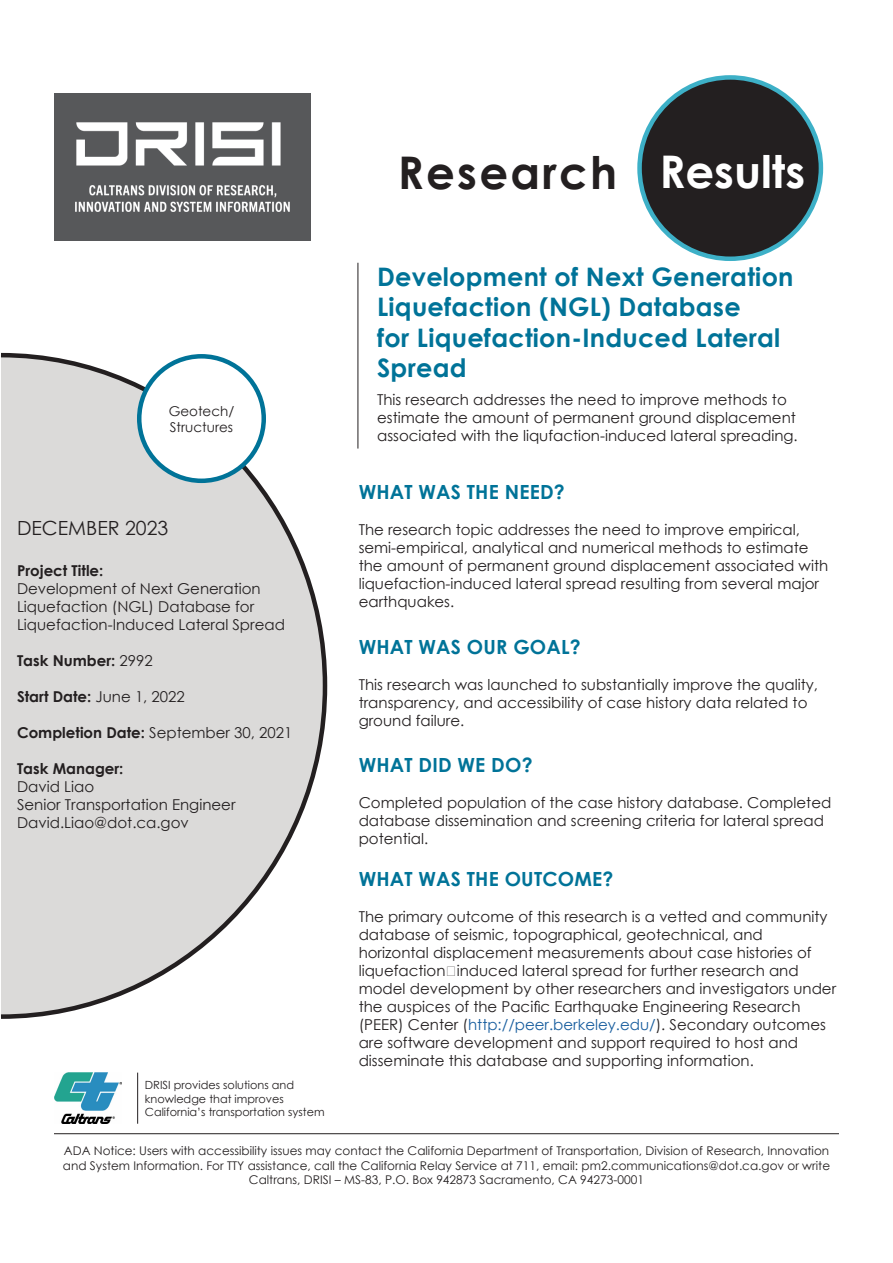
<style>
.page{position:relative;width:893px;height:1263px;background:#fff}
.page>*{position:absolute;margin:0;border:0;box-sizing:border-box;transform-origin:0 0}
.t1{font:700 45px "Century Gothic";letter-spacing:.05em;color:#231f20}
.Body_Copy{font:700 25.5px/30.6px "Century Gothic";letter-spacing:.01em;color:#007398}
.Heading_level_1_for_Body_Copy{font:700 19.5px "Century Gothic";letter-spacing:.01em;color:#007398}
.t2{font:19.5px "Century Gothic";color:#231f20}
.Body_Copy-2{font:15px/18px "Century Gothic";color:#231f20}
.t3{font:700 15px "Century Gothic";color:#231f20}
.t4{font:13.5px/16.2px "Century Gothic";color:#231f20}
.t5{font:12px "Century Gothic";color:#231f20}
.t6{font:11.25px/13.5px "Century Gothic";color:#231f20}
.s1{font-weight:400}
.s2{font-weight:700}
.s3{color:#fff}
.s4{color:#175d9e}
</style>
<div class="page">
<hr style="left:358px;top:263px;width:1px;height:186px;background:#231f20">
<svg style="left:1px;top:352px;width:327px;height:667px"></svg>
<div style="left:139px;top:356px;width:125px;height:125px;background:#fff;border-radius:50%"></div>
<div style="left:137px;top:354px;width:129px;height:129px;border:4px solid #007398;border-radius:50%"></div>
<div style="left:640px;top:77px;width:181px;height:182px;background:#231f20;border-radius:50%"></div>
<div style="left:637px;top:75px;width:186px;height:186px;border:4px solid #3db0c7;border-radius:50%"></div>
<hr style="left:137px;top:1072px;width:1px;height:52px;background:#231f20">
<hr style="left:54px;top:1133px;width:785px;height:1px;background:#231f20">
<img style="left:54px;top:1072px;width:68px;height:52px">
<div style="left:54px;top:93px;width:257px;height:147px;background:#57585a"></div>
<img style="left:75px;top:123px;width:214px;height:88px">
<p class="t4" style="left:169px;top:402px;width:67px">Geotech/<br>Structures</p>
<p class="t2" style="left:17px;top:514px;width:153px">DECEMBER 2023</p>
<p class="t3" style="left:17px;top:559px;width:88px">Project Title:</p>
<p class="Body_Copy-2" style="left:17px;top:579px;width:269px">Development of Next Generation<br>Liquefaction (NGL) Database for<br>Liquefaction-Induced Lateral Spread</p>
<p class="t3" style="left:17px;top:649px;width:137px">Task Number: <span class="s1">2992</span></p>
<p class="t3" style="left:17px;top:685px;width:169px">Start Date: <span class="s1">June 1, 2022</span></p>
<p class="Body_Copy-2" style="left:17px;top:723px;width:277px"><span class="s2">Completion Date:</span> September 30, 2021</p>
<p class="t3" style="left:17px;top:757px;width:108px">Task Manager:</p>
<p class="Body_Copy-2" style="left:17px;top:777px;width:79px">David Liao</p>
<p class="Body_Copy-2" style="left:17px;top:795px;width:220px">Senior Transportation Engineer</p>
<p class="Body_Copy-2" style="left:17px;top:813px;width:173px">David.Liao@dot.ca.gov</p>
<h1 class="t1" style="left:398px;top:138px;width:409px">Research <span class="s3">Results</span></h1>
<p class="Body_Copy" style="left:377px;top:260px;width:418px">Development of Next Generation<br>Liquefaction (NGL) Database<br>for Liquefaction-Induced Lateral<br>Spread</p>
<p class="Body_Copy-2" style="left:377px;top:391px;width:422px">This research addresses the need to improve methods to estimate the amount of permanent ground displacement associated with the liqufaction-induced lateral spreading.</p>
<p class="Heading_level_1_for_Body_Copy" style="left:359px;top:477px;width:208px">WHAT WAS THE NEED?</p>
<p class="Body_Copy-2" style="left:359px;top:520px;width:471px">The research topic addresses the need to improve empirical, semi-empirical, analytical and numerical methods to estimate the amount of permanent ground displacement associated with liquefaction-induced lateral spread resulting from several major earthquakes.</p>
<p class="Heading_level_1_for_Body_Copy" style="left:359px;top:632px;width:224px">WHAT WAS OUR GOAL?</p>
<p class="Body_Copy-2" style="left:359px;top:675px;width:461px">This research was launched to substantially improve the quality, transparency, and accessibility of case history data related to ground failure.</p>
<p class="Heading_level_1_for_Body_Copy" style="left:359px;top:750px;width:175px">WHAT DID WE DO?</p>
<p class="Body_Copy-2" style="left:359px;top:794px;width:474px">Completed population of the case history database. Completed database dissemination and screening criteria for lateral spread potential.</p>
<p class="Heading_level_1_for_Body_Copy" style="left:359px;top:864px;width:256px">WHAT WAS THE OUTCOME?</p>
<p class="Body_Copy-2" style="left:359px;top:907px;width:479px">The primary outcome of this research is a vetted and community database of seismic, topographical, geotechnical, and horizontal displacement measurements about case histories of liquefaction‐induced lateral spread for further research and model development by other researchers and investigators under the auspices of the Pacific Earthquake Engineering Research (PEER) Center (<span class="s4">http://peer.berkeley.edu/</span>). Secondary outcomes</p>
<p class="Body_Copy-2" style="left:359px;top:1033px;width:441px">are software development and support required to host and disseminate this database and supporting information.</p>
<p class="t6" style="left:145px;top:1078px;width:181px">DRISI provides solutions and knowledge that improves<br>California’s transportation system</p>
<p class="t5" style="left:64px;top:1142px;width:767px">ADA Notice: Users with accessibility issues may contact the California Department of Transportation, Division of Research, Innovation</p>
<p class="t5" style="left:63px;top:1157px;width:769px">and System Information. For TTY assistance, call the California Relay Service at 711, email: pm2.communications@dot.ca.gov or write</p>
<p class="t5" style="left:249px;top:1171px;width:397px">Caltrans, DRISI – MS-83, P.O. Box 942873 Sacramento, CA 94273-0001</p>
</div>
